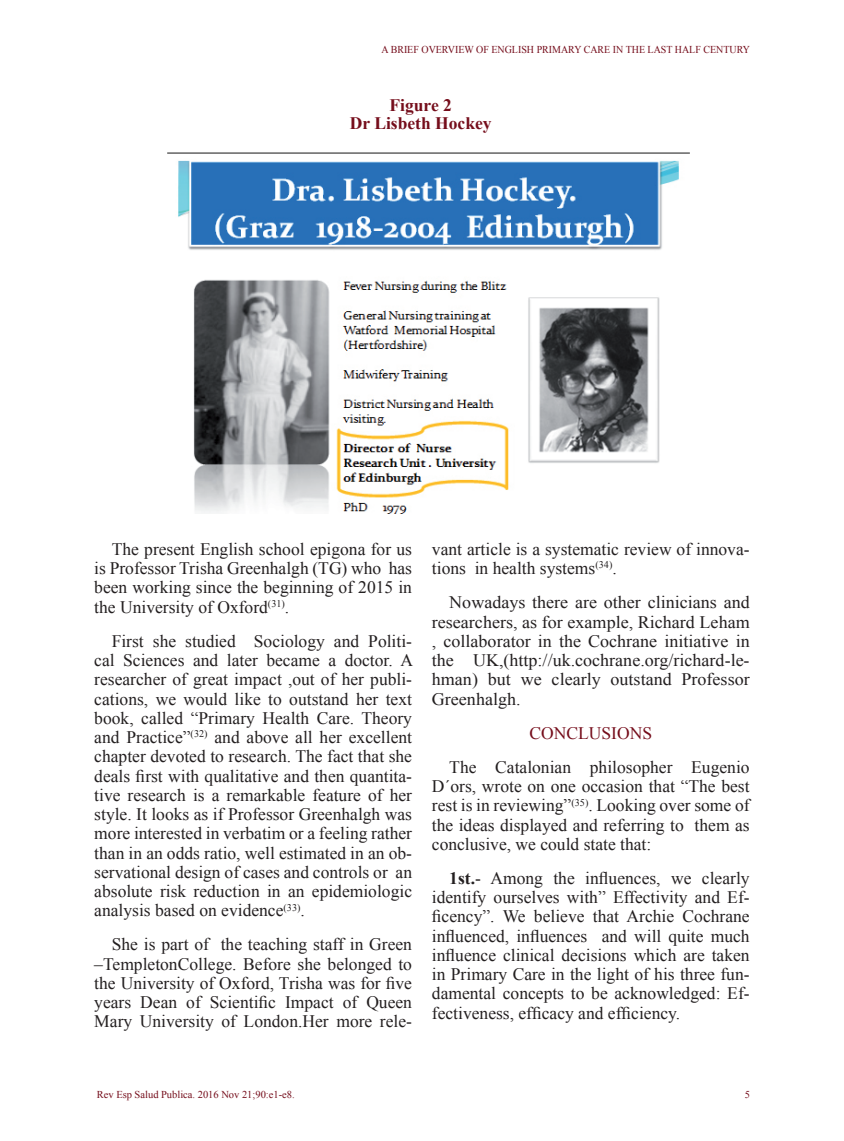
<style>
.page{position:relative;width:844px;height:1141px;background:#fff}
.page>*{position:absolute;margin:0;border:0;box-sizing:border-box;transform-origin:0 0}
.t1{font:17.5px/19.2px "Times New Roman";color:#231f20;text-align:justify}
.t2{font:700 17.5px/17.5px "Times New Roman";color:#750d1b;text-align:center}
.t3{font:17.5px "Times New Roman";color:#750d1b}
.t4{font:10.5px "Times New Roman";color:#750d1b;scale:.95 1}
.t5{font:10.5px "Times New Roman";color:#750d1b}
.s1{font-weight:700}
</style>
<div class="page">
<img style="left:167px;top:152px;width:523px;height:362px">
<p class="t4" style="left:381px;top:43px;width:389px">A BRIEF OVERVIEW OF ENGLISH PRIMARY CARE IN THE LAST HALF CENTURY</p>
<p class="t2" style="left:350px;top:96px;width:143px">Figure 2<br>Dr Lisbeth Hockey</p>
<p class="t1" style="left:94px;top:539px;width:319px;text-indent:17px">The present English school epigona for us is Professor Trisha Greenhalgh (TG) who has been working since the beginning of 2015 in the University of Oxford<sup>(31)</sup>.</p>
<p class="t1" style="left:94px;top:631px;width:320px;text-indent:17px">First she studied Sociology and Politi&shy;cal Sciences and later became a doctor. A researcher of great impact ,out of her publi&shy;cations, we would like to outstand her text book, called “Primary Health Care. Theory and Practice”<sup>(32)</sup> and above all her excellent chapter devoted to research. The fact that she deals first with qualitative and then quantita&shy;tive research is a remarkable feature of her style. It looks as if Professor Greenhalgh was more interested in verbatim or a feeling rather than in an odds ratio, well estimated in an ob&shy;servational design of cases and controls or an absolute risk reduction in an epidemiologic analysis based on evidence<sup>(33)</sup>.</p>
<p class="t1" style="left:94px;top:935px;width:319px;text-indent:17px">She is part of the teaching staff in Green –TempletonCollege. Before she belonged to the University of Oxford, Trisha was for five years Dean of Scientific Impact of Queen Mary University of London.Her more rele-</p>
<p class="t1" style="left:432px;top:539px;width:319px">vant article is a systematic review of innova&shy;tions in health systems<sup>(34)</sup>.</p>
<p class="t1" style="left:432px;top:593px;width:319px;text-indent:17px">Nowadays there are other clinicians and researchers, as for example, Richard Leham , collaborator in the Cochrane initiative in the UK,(http://uk.cochrane.org/richard-le&shy;hman) but we clearly outstand Professor Greenhalgh.</p>
<p class="t3" style="left:529px;top:721px;width:124px">CONCLUSIONS</p>
<p class="t1" style="left:432px;top:757px;width:319px;text-indent:17px">The Catalonian philosopher Eugenio D´ors, wrote on one occasion that “The best rest is in reviewing”<sup>(35)</sup>. Looking over some of the ideas displayed and referring to them as conclusive, we could state that:</p>
<p class="t1" style="left:432px;top:868px;width:319px;text-indent:17px"><span class="s1">1st.</span>- Among the influences, we clearly identify ourselves with” Effectivity and Ef&shy;ficency”. We believe that Archie Cochrane influenced, influences and will quite much influence clinical decisions which are taken in Primary Care in the light of his three fun&shy;damental concepts to be acknowledged: Ef&shy;fectiveness, efficacy and efficiency.</p>
<p class="t5" style="left:97px;top:1087px;width:199px">Rev Esp Salud Publica. 2016 Nov 21;90:e1-e8.</p>
<p class="t5" style="left:744px;top:1087px;width:7px">5</p>
</div>
